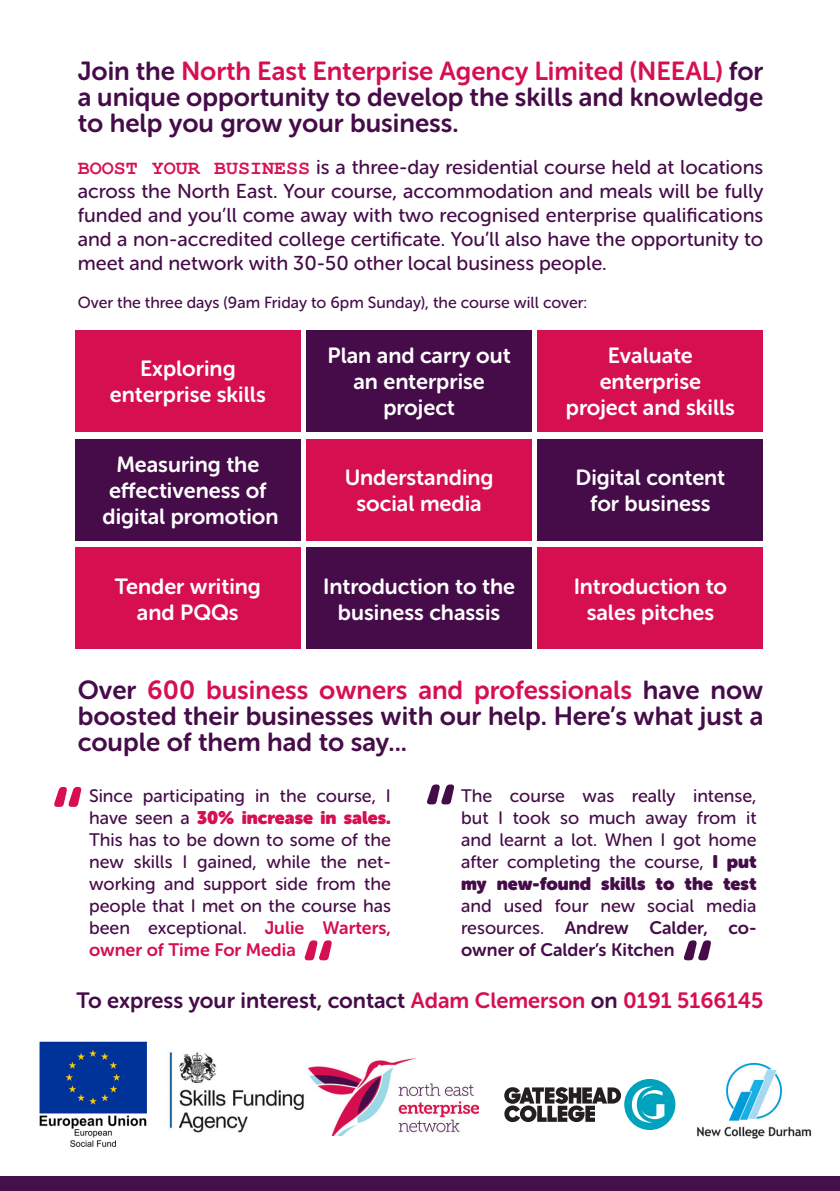
<style>
.page{position:relative;width:840px;height:1191px;background:#fff}
.page>*{position:absolute;margin:0;border:0;box-sizing:border-box;transform-origin:0 0}
.t1{font:26px/26px "Museo Sans Rounded 700";color:#460c49;text-align:justify}
.t2{font:22px "Museo Sans Rounded 700";color:#460c49}
.t3{font:21.8px/26px "Museo Sans Rounded 700";color:#fff;text-align:center}
.t4{font:20px/24px "Museo Sans Rounded 500";color:#460c49;text-align:justify}
.t5{font:18px/22px "Museo Sans Rounded 500";color:#460c49;text-align:justify}
.t6{font:16px "Museo Sans Rounded 500";color:#460c49}
.s1{color:#d61050}
.s2{font-family:"Courier New";font-weight:700;color:#d61250}
.s3{font-family:"Museo Sans Rounded"}
.s4{font-family:"Museo Sans Rounded 700"}
.s5{font-family:"Museo Sans Rounded";color:#d61050}
.s6{font-family:"Museo Sans Rounded 700";color:#d61050}
</style>
<div class="page">
<div style="left:75px;top:330px;width:225px;height:102px;background:#d61050"></div>
<div style="left:75px;top:547px;width:225px;height:102px;background:#d61050"></div>
<div style="left:537px;top:330px;width:225px;height:102px;background:#d61050"></div>
<div style="left:306px;top:439px;width:225px;height:102px;background:#d61050"></div>
<div style="left:537px;top:439px;width:225px;height:102px;background:#460c49"></div>
<div style="left:537px;top:547px;width:225px;height:102px;background:#d61050"></div>
<div style="left:306px;top:330px;width:225px;height:102px;background:#460c49"></div>
<div style="left:75px;top:439px;width:225px;height:102px;background:#460c49"></div>
<div style="left:306px;top:547px;width:225px;height:102px;background:#460c49"></div>
<svg style="left:54px;top:787px;width:27px;height:20px"></svg>
<svg style="left:304px;top:940px;width:28px;height:20px"></svg>
<img style="left:697px;top:1062px;width:114px;height:76px">
<div style="left:624px;top:1079px;width:51px;height:51px;background:#00a3bc;border-radius:50%"></div>
<svg style="left:631px;top:1086px;width:33px;height:36px"></svg>
<svg style="left:504px;top:1087px;width:116px;height:35px"></svg>
<img style="left:169px;top:1052px;width:140px;height:81px">
<img style="left:40px;top:1041px;width:107px;height:106px">
<img style="left:309px;top:1058px;width:169px;height:77px">
<div style="left:0;top:1176px;width:839px;height:15px;background:#451049"></div>
<svg style="left:684px;top:940px;width:27px;height:20px"></svg>
<svg style="left:427px;top:784px;width:27px;height:20px"></svg>
<p class="t1" style="left:78px;top:58px;width:686px">Join the <span class="s1">North East Enterprise Agency Limited (NEEAL)</span> for a unique opportunity to develop the skills and knowledge to help you grow your business.</p>
<p class="t4" style="left:78px;top:155px;width:686px"><span class="s2">BOOST YOUR BUSINESS</span> is a three-day residential course held at locations across the North East. Your course, accommodation and meals will be fully funded and you’ll come away with two recognised enterprise qualifications and a non-accredited college certificate. You’ll also have the opportunity to meet and network with 30-50 other local business people.</p>
<p class="t6" style="left:78px;top:294px;width:511px">Over the three days (9am Friday to 6pm Sunday), the course will cover:</p>
<p class="t3" style="left:140px;top:356px;width:97px">Exploring</p>
<p class="t3" style="left:110px;top:382px;width:157px">enterprise skills</p>
<p class="t3" style="left:116px;top:451px;width:144px">Measuring the</p>
<p class="t3" style="left:109px;top:477px;width:159px">effectiveness of</p>
<p class="t3" style="left:102px;top:503px;width:177px">digital promotion</p>
<p class="t3" style="left:115px;top:573px;width:148px">Tender writing</p>
<p class="t3" style="left:137px;top:599px;width:103px">and PQQs</p>
<p class="t3" style="left:327px;top:343px;width:185px">Plan and carry out</p>
<p class="t3" style="left:353px;top:369px;width:133px">an enterprise</p>
<p class="t3" style="left:383px;top:395px;width:73px">project</p>
<p class="t3" style="left:344px;top:464px;width:150px">Understanding</p>
<p class="t3" style="left:356px;top:490px;width:127px">social media</p>
<p class="t3" style="left:323px;top:573px;width:193px">Introduction to the business chassis</p>
<p class="t3" style="left:607px;top:343px;width:86px">Evaluate</p>
<p class="t3" style="left:599px;top:369px;width:103px">enterprise</p>
<p class="t3" style="left:565px;top:395px;width:170px">project and skills</p>
<p class="t3" style="left:575px;top:464px;width:151px">Digital content</p>
<p class="t3" style="left:590px;top:490px;width:122px">for business</p>
<p class="t3" style="left:573px;top:573px;width:155px">Introduction to</p>
<p class="t3" style="left:586px;top:599px;width:129px">sales pitches</p>
<p class="t1" style="left:78px;top:677px;width:686px">Over <span class="s1">600 business owners and professionals</span> have now boosted their businesses with our help. Here’s what just a couple of them had to say...</p>
<p class="t5" style="left:461px;top:785px;width:297px">The course was really intense, but I took so much away from it and learnt a lot. When I got home after completing the course, <span class="s3">I put my new-found skills to the test </span>and used four new social media resources. <span class="s4">Andrew Calder, co&shy;owner of Calder’s Kitchen</span></p>
<p class="t2" style="left:77px;top:988px;width:687px">To express your interest, contact <span class="s1">Adam Clemerson</span> on <span class="s1">0191 5166145</span></p>
<p class="t5" style="left:89px;top:785px;width:303px">Since participating in the course, I have seen a <span class="s5">30% increase in sales.<br></span>This has to be down to some of the new skills I gained, while the net&shy;working and support side from the people that I met on the course has been exceptional. <span class="s6">Julie Warters, owner of Time For Media</span></p>
</div>
